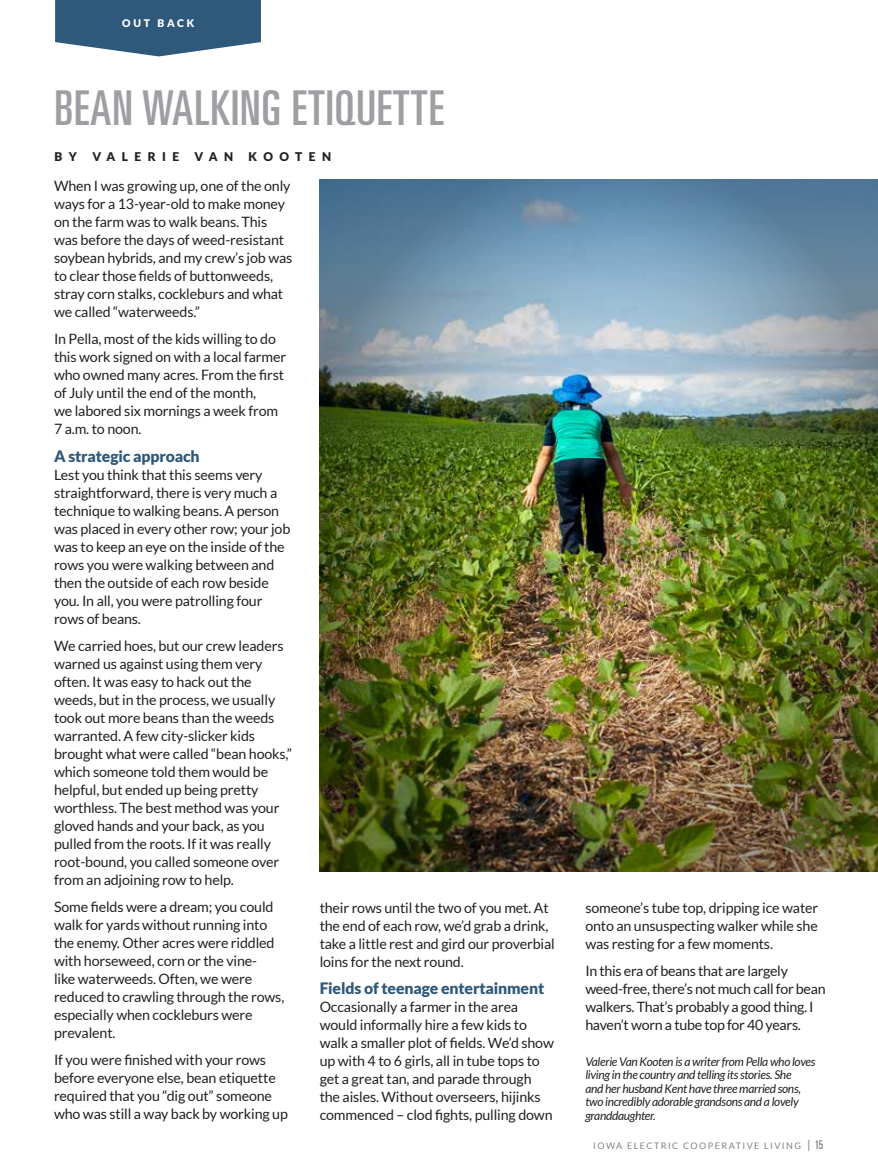
<style>
.page{position:relative;width:878px;height:1175px;background:#fff}
.page>*{position:absolute;margin:0;border:0;box-sizing:border-box;transform-origin:0 0}
.t1{font:ultra-condensed 48px "Univers";letter-spacing:.02em;color:#9d9fa2}
.t2{font:900 15.75px "Lato";letter-spacing:-.01em;color:#2f597b}
.t3{font:14.25px/18px "Lato";letter-spacing:-.01em;color:#231f20}
.t4{font:italic 12px/13.5px "Lato";letter-spacing:-.025em;color:#231f20}
.t5{font:900 12px "Lato";letter-spacing:.54em;color:#231f20}
.t6{font:900 10.5px "Lato";letter-spacing:.26em;color:#fff}
.t7{font:9px "Lato";letter-spacing:.16em;color:#808285}
.s1{font-size:12px}
.s2{font-family:"Univers";font-stretch:ultra-condensed;font-size:12px}
</style>
<div class="page">
<svg style="left:55px;top:0;width:206px;height:56px;background:#486d8a"></svg>
<img style="left:320px;top:180px;width:558px;height:691px">
<p class="t6" style="left:122px;top:17px;width:74px">OUT BACK</p>
<h1 class="t1" style="left:55px;top:80px;width:391px">BEAN WALKING ETIQUETTE</h1>
<p class="t5" style="left:55px;top:149px;width:24px">B Y</p>
<p class="t5" style="left:92px;top:149px;width:88px">VALERIE</p>
<p class="t5" style="left:195px;top:149px;width:40px">VAN</p>
<p class="t5" style="left:248px;top:149px;width:84px">KOOTEN</p>
<p class="t3" style="left:54px;top:177px;width:240px">When I was growing up, one of the only ways for a 13-year-old to make money on the farm was to walk beans. This was before the days of weed-resistant soybean hybrids, and my crew’s job was to clear those fields of buttonweeds, stray corn stalks, cockleburs and what we called “waterweeds.”</p>
<p class="t3" style="left:54px;top:330px;width:234px">In Pella, most of the kids willing to do this work signed on with a local farmer who owned many acres. From the first of July until the end of the month,<br>we labored six mornings a week from<br>7 a.m. to noon.</p>
<p class="t2" style="left:54px;top:446px;width:147px">A strategic approach</p>
<p class="t3" style="left:54px;top:465px;width:238px">Lest you think that this seems very straightforward, there is very much a technique to walking beans. A person was placed in every other row; your job was to keep an eye on the inside of the rows you were walking between and then the outside of each row beside you. In all, you were patrolling four rows of beans.</p>
<p class="t3" style="left:54px;top:636px;width:239px">We carried hoes, but our crew leaders warned us against using them very often. It was easy to hack out the weeds, but in the process, we usually took out more beans than the weeds warranted. A few city-slicker kids brought what were called “bean hooks,” which someone told them would be helpful, but ended up being pretty worthless. The best method was your gloved hands and your back, as you pulled from the roots. If it was really root-bound, you called someone over from an adjoining row to help.</p>
<p class="t3" style="left:54px;top:897px;width:232px">Some fields were a dream; you could walk for yards without running into the enemy. Other acres were riddled with horseweed, corn or the vine-<br>like waterweeds. Often, we were reduced to crawling through the rows, especially when cockleburs were prevalent.</p>
<p class="t3" style="left:54px;top:1051px;width:235px">If you were finished with your rows before everyone else, bean etiquette required that you “dig out” someone who was still a way back by working up</p>
<p class="t3" style="left:320px;top:898px;width:236px">their rows until the two of you met. At the end of each row, we’d grab a drink, take a little rest and gird our proverbial loins for the next round.</p>
<p class="t2" style="left:320px;top:978px;width:226px">Fields of teenage entertainment</p>
<p class="t3" style="left:320px;top:997px;width:236px">Occasionally a farmer in the area would informally hire a few kids to walk a smaller plot of fields. We’d show up with 4 to 6 girls, all in tube tops to get a great tan, and parade through the aisles. Without overseers, hijinks commenced – clod fights, pulling down</p>
<p class="t3" style="left:585px;top:898px;width:234px;text-align:justify">someone’s tube top, dripping ice water onto an unsuspecting walker while she was resting for a few moments.</p>
<p class="t3" style="left:585px;top:961px;width:242px">In this era of beans that are largely weed-free, there’s not much call for bean walkers. That’s probably a good thing. I haven’t worn a tube top for 40 years.</p>
<p class="t4" style="left:585px;top:1055px;width:232px">Valerie Van Kooten is a writer from Pella who loves living in the country and telling its stories. She<br>and her husband Kent have three married sons, two incredibly adorable grandsons and a lovely granddaughter.</p>
<p class="t7" style="left:593px;top:1141px;width:232px">IOWA ELECTRIC COOPERATIVE LIVING <span class="s1">|</span> <span class="s2">15</span></p>
</div>
